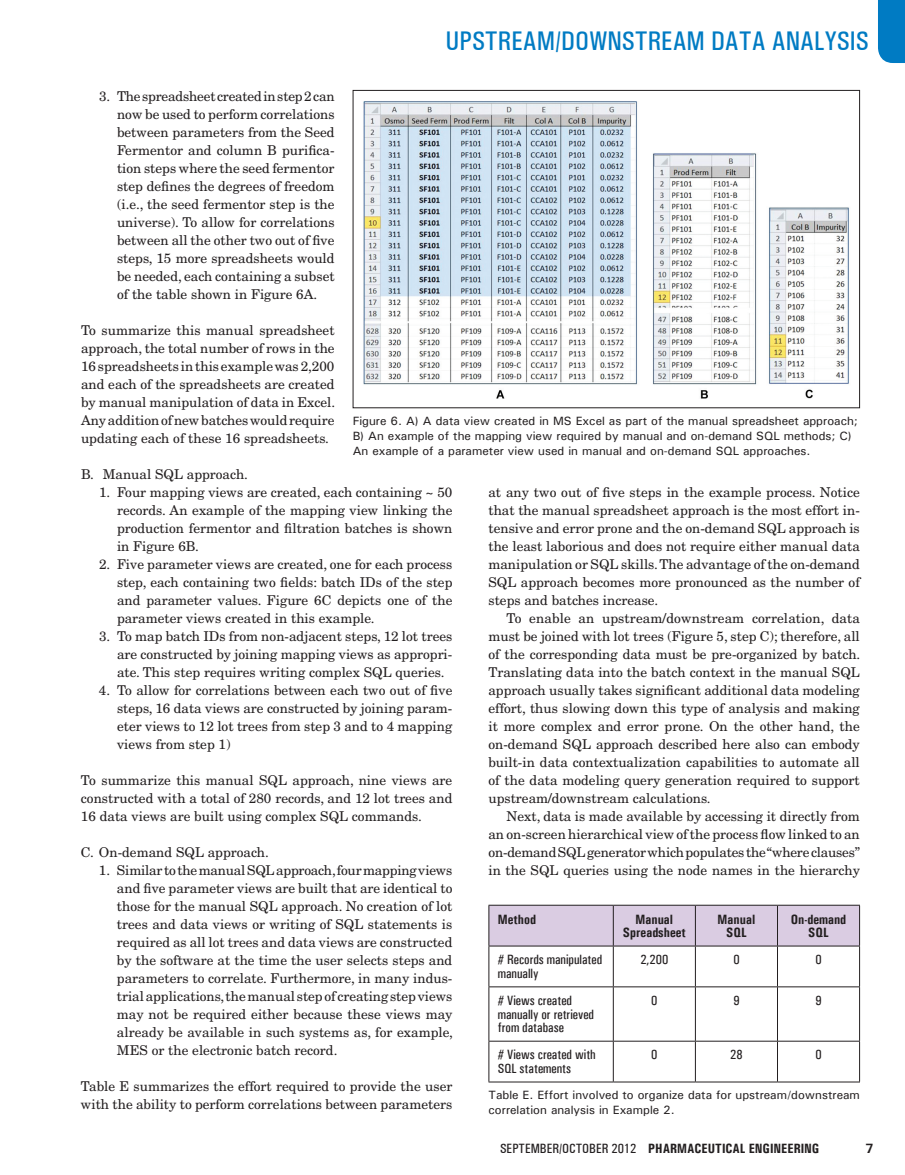
<style>
.page{position:relative;width:905px;height:1175px;background:#fff}
.page>*{position:absolute;margin:0;border:0;box-sizing:border-box;transform-origin:0 0}
.t1{font:500 condensed 27px "Univers";color:#007bc3}
.t2{font:13.5px/18px "New Century Schlbk";color:#231f20;text-align:justify}
.t3{font:500 condensed 13.5px/13.5px "Univers";color:#231f20}
.t4{font:700 condensed 13.5px/13.5px "Univers";color:#231f20;text-align:center}
.t5{font:700 13.5px "Univers";color:#231f20}
.t6{font:500 12px/15px "Univers";color:#231f20}
.s1{font-weight:500}
</style>
<div class="page">
<div style="left:878px;top:0;width:26px;height:63px;background:#007bc3"></div>
<img style="left:363px;top:101px;width:486px;height:298px">
<div style="left:352px;top:90px;width:508px;height:318px;border:1px solid #231f20"></div>
<div style="left:489px;top:905px;width:370px;height:40px;background:#dacce2"></div>
<hr style="left:488px;top:904px;width:125px;height:1px;background:#231f20">
<hr style="left:488px;top:905px;width:1px;height:40px;background:#231f20">
<hr style="left:613px;top:904px;width:82px;height:1px;background:#231f20">
<hr style="left:613px;top:905px;width:1px;height:40px;background:#231f20">
<hr style="left:695px;top:904px;width:82px;height:1px;background:#231f20">
<hr style="left:695px;top:905px;width:1px;height:40px;background:#231f20">
<hr style="left:777px;top:904px;width:82px;height:1px;background:#231f20">
<hr style="left:777px;top:905px;width:1px;height:40px;background:#231f20">
<hr style="left:859px;top:905px;width:1px;height:40px;background:#231f20">
<hr style="left:488px;top:945px;width:125px;height:1px;background:#231f20">
<hr style="left:488px;top:946px;width:1px;height:40px;background:#231f20">
<hr style="left:613px;top:945px;width:82px;height:1px;background:#231f20">
<hr style="left:613px;top:946px;width:1px;height:40px;background:#231f20">
<hr style="left:695px;top:945px;width:82px;height:1px;background:#231f20">
<hr style="left:695px;top:946px;width:1px;height:40px;background:#231f20">
<hr style="left:777px;top:945px;width:82px;height:1px;background:#231f20">
<hr style="left:777px;top:946px;width:1px;height:40px;background:#231f20">
<hr style="left:859px;top:946px;width:1px;height:40px;background:#231f20">
<hr style="left:488px;top:986px;width:125px;height:1px;background:#231f20">
<hr style="left:488px;top:987px;width:1px;height:53px;background:#231f20">
<hr style="left:613px;top:986px;width:82px;height:1px;background:#231f20">
<hr style="left:613px;top:987px;width:1px;height:53px;background:#231f20">
<hr style="left:695px;top:986px;width:82px;height:1px;background:#231f20">
<hr style="left:695px;top:987px;width:1px;height:53px;background:#231f20">
<hr style="left:777px;top:986px;width:82px;height:1px;background:#231f20">
<hr style="left:777px;top:987px;width:1px;height:53px;background:#231f20">
<hr style="left:859px;top:987px;width:1px;height:53px;background:#231f20">
<hr style="left:488px;top:1040px;width:125px;height:1px;background:#231f20">
<hr style="left:488px;top:1041px;width:1px;height:40px;background:#231f20">
<hr style="left:613px;top:1040px;width:82px;height:1px;background:#231f20">
<hr style="left:613px;top:1041px;width:1px;height:40px;background:#231f20">
<hr style="left:695px;top:1040px;width:82px;height:1px;background:#231f20">
<hr style="left:695px;top:1041px;width:1px;height:40px;background:#231f20">
<hr style="left:777px;top:1040px;width:82px;height:1px;background:#231f20">
<hr style="left:777px;top:1041px;width:1px;height:40px;background:#231f20">
<hr style="left:859px;top:1041px;width:1px;height:40px;background:#231f20">
<hr style="left:488px;top:1081px;width:125px;height:1px;background:#231f20">
<hr style="left:613px;top:1081px;width:82px;height:1px;background:#231f20">
<hr style="left:695px;top:1081px;width:82px;height:1px;background:#231f20">
<hr style="left:777px;top:1081px;width:82px;height:1px;background:#231f20">
<h1 class="t1" style="left:445px;top:25px;width:424px">Upstream/Downstream Data Analysis</h1>
<p class="t2" style="left:117px;top:87px;width:219px;text-indent:-18px">3. The spreadsheet created in step 2 can now be used to perform correlations between parameters from the Seed Fermentor and column B purifica&shy;tion steps where the seed fermentor step defines the degrees of freedom (i.e., the seed fermentor step is the universe). To allow for correlations between all the other two out of five steps, 15 more spreadsheets would be needed, each containing a subset of the table shown in Figure 6A.</p>
<p class="t2" style="left:81px;top:321px;width:256px">To summarize this manual spreadsheet approach, the total number of rows in the 16 spreadsheets in this example was 2,200 and each of the spreadsheets are created by manual manipulation of data in Excel.<br>Any addition of new batches would require updating each of these 16 spreadsheets.</p>
<p class="t2" style="left:81px;top:465px;width:168px">B. Manual SQL approach.</p>
<p class="t2" style="left:117px;top:483px;width:337px;text-indent:-18px">1. Four mapping views are created, each containing ~ 50 records. An example of the mapping view linking the production fermentor and filtration batches is shown in Figure 6B.</p>
<p class="t2" style="left:117px;top:555px;width:337px;text-indent:-18px">2. Five parameter views are created, one for each process step, each containing two fields: batch IDs of the step and parameter values. Figure 6C depicts one of the parameter views created in this example.</p>
<p class="t2" style="left:117px;top:627px;width:337px;text-indent:-18px">3. To map batch IDs from non-adjacent steps, 12 lot trees are constructed by joining mapping views as appropri&shy;ate. This step requires writing complex SQL queries.</p>
<p class="t2" style="left:117px;top:681px;width:337px;text-indent:-18px">4. To allow for correlations between each two out of five steps, 16 data views are constructed by joining param&shy;eter views to 12 lot trees from step 3 and to 4 mapping views from step 1)</p>
<p class="t2" style="left:81px;top:771px;width:373px">To summarize this manual SQL approach, nine views are constructed with a total of 280 records, and 12 lot trees and 16 data views are built using complex SQL commands.</p>
<p class="t2" style="left:81px;top:843px;width:189px">C. On-demand SQL approach.</p>
<p class="t2" style="left:117px;top:861px;width:337px;text-indent:-18px">1. Similar to the manual SQL approach, four mapping views and five parameter views are built that are identical to those for the manual SQL approach. No creation of lot trees and data views or writing of SQL statements is required as all lot trees and data views are constructed by the software at the time the user selects steps and parameters to correlate. Furthermore, in many indus&shy;trial applications, the manual step of creating step views may not be required either because these views may already be available in such systems as, for example, MES or the electronic batch record.</p>
<p class="t2" style="left:81px;top:1077px;width:373px">Table E summarizes the effort required to provide the user with the ability to perform correlations between parameters</p>
<p class="t6" style="left:352px;top:413px;width:506px">Figure 6. A) A data view created in MS Excel as part of the manual spreadsheet approach;<br>B) An example of the mapping view required by manual and on-demand SQL methods; C)<br>An example of a parameter view used in manual and on-demand SQL approaches.</p>
<p class="t2" style="left:488px;top:483px;width:373px">at any two out of five steps in the example process. Notice</p>
<p class="t2" style="left:488px;top:501px;width:373px">that the manual spreadsheet approach is the most effort in-</p>
<p class="t2" style="left:488px;top:519px;width:373px">tensive and error prone and the on-demand SQL approach is</p>
<p class="t2" style="left:488px;top:537px;width:373px">the least laborious and does not require either manual data</p>
<p class="t2" style="left:488px;top:555px;width:373px">manipulation or SQL skills. The advantage of the on-demand</p>
<p class="t2" style="left:488px;top:573px;width:373px">SQL approach becomes more pronounced as the number of</p>
<p class="t2" style="left:488px;top:591px;width:171px">steps and batches increase.</p>
<p class="t2" style="left:506px;top:609px;width:355px">To enable an upstream/downstream correlation, data</p>
<p class="t2" style="left:488px;top:627px;width:373px">must be joined with lot trees (Figure 5, step C); therefore, all</p>
<p class="t2" style="left:488px;top:645px;width:373px">of the corresponding data must be pre-organized by batch.</p>
<p class="t2" style="left:488px;top:663px;width:373px">Translating data into the batch context in the manual SQL</p>
<p class="t2" style="left:488px;top:681px;width:373px">approach usually takes significant additional data modeling</p>
<p class="t2" style="left:488px;top:699px;width:373px">effort, thus slowing down this type of analysis and making</p>
<p class="t2" style="left:488px;top:717px;width:373px">it more complex and error prone. On the other hand, the</p>
<p class="t2" style="left:488px;top:735px;width:373px">on-demand SQL approach described here also can embody</p>
<p class="t2" style="left:488px;top:753px;width:373px">built-in data contextualization capabilities to automate all</p>
<p class="t2" style="left:488px;top:771px;width:373px">of the data modeling query generation required to support</p>
<p class="t2" style="left:488px;top:789px;width:224px">upstream/downstream calculations.</p>
<p class="t2" style="left:506px;top:807px;width:355px">Next, data is made available by accessing it directly from</p>
<p class="t2" style="left:488px;top:825px;width:373px">an on-screen hierarchical view of the process flow linked to an</p>
<p class="t2" style="left:488px;top:843px;width:373px">on-demand SQL generator which populates the “where clauses”</p>
<p class="t2" style="left:488px;top:861px;width:373px">in the SQL queries using the node names in the hierarchy</p>
<p class="t4" style="left:498px;top:912px;width:40px">Method</p>
<p class="t4" style="left:623px;top:912px;width:64px">Manual<br>Spreadsheet</p>
<p class="t4" style="left:717px;top:912px;width:39px">Manual<br>SQL</p>
<p class="t4" style="left:790px;top:912px;width:57px">On-demand<br>SQL</p>
<p class="t3" style="left:498px;top:953px;width:106px"># Records manipulated manually</p>
<p class="t3" style="left:640px;top:953px;width:29px">2,200</p>
<p class="t3" style="left:733px;top:953px;width:8px">0</p>
<p class="t3" style="left:815px;top:953px;width:8px">0</p>
<p class="t3" style="left:498px;top:993px;width:98px"># Views created manually or retrieved from database</p>
<p class="t3" style="left:651px;top:993px;width:8px">0</p>
<p class="t3" style="left:733px;top:993px;width:8px">9</p>
<p class="t3" style="left:815px;top:993px;width:8px">9</p>
<p class="t3" style="left:498px;top:1048px;width:99px"># Views created with<br>SQL statements</p>
<p class="t3" style="left:651px;top:1048px;width:8px">0</p>
<p class="t3" style="left:730px;top:1048px;width:14px">28</p>
<p class="t3" style="left:815px;top:1048px;width:8px">0</p>
<p class="t6" style="left:488px;top:1087px;width:373px">Table E. Effort involved to organize data for upstream/downstream correlation analysis in Example 2.</p>
<p class="t4" style="left:500px;top:1141px;width:321px"><span class="s1">September/October 2012</span> PHARMACEUTICAL ENGINEERING</p>
<p class="t5" style="left:865px;top:1139px;width:10px">7</p>
</div>
